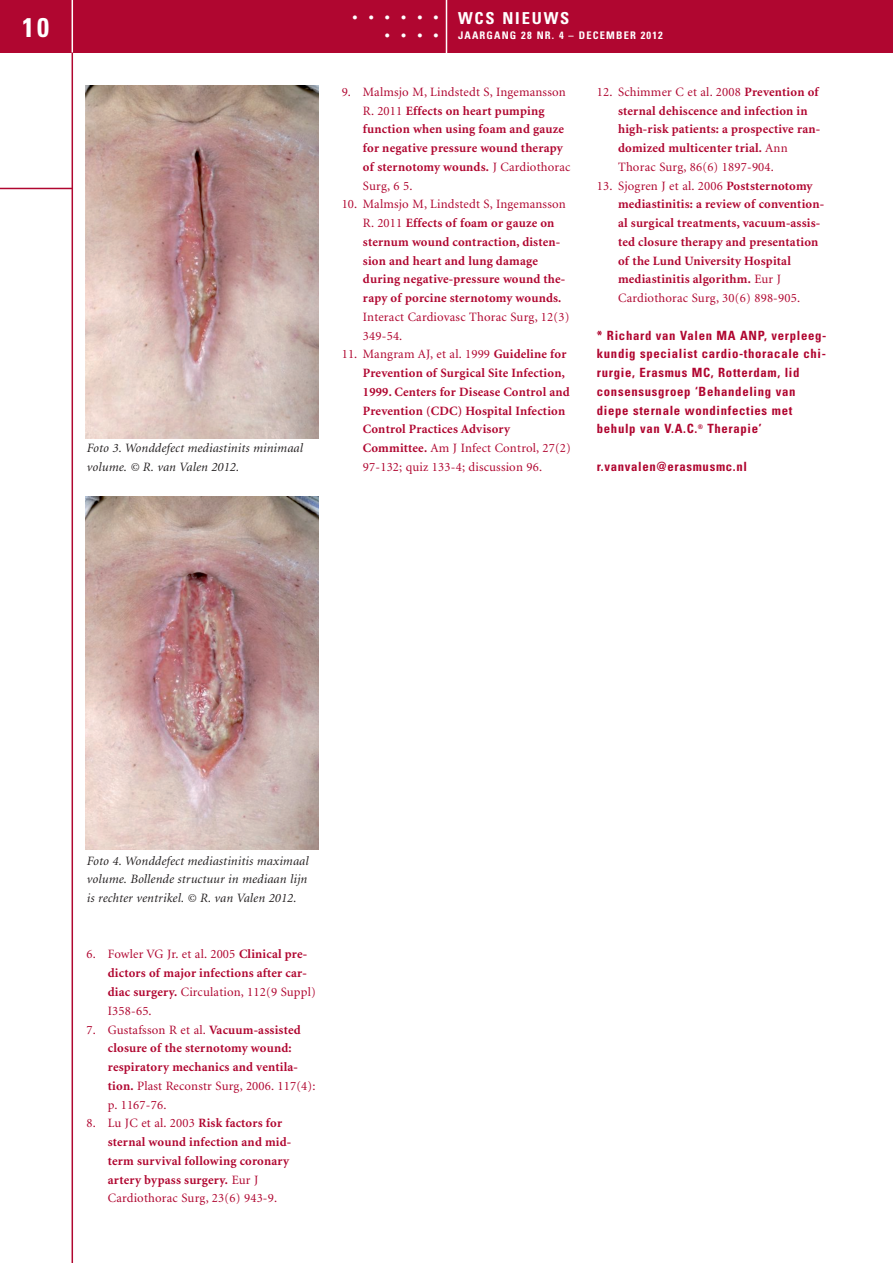
<style>
.page{position:relative;width:893px;height:1263px;background:#fff}
.page>*{position:absolute;margin:0;border:0;box-sizing:border-box;transform-origin:0 0}
.t1{font:36px "Times";color:#fff}
.t2{font:700 condensed 27px "Univers";color:#fff}
.t3{font:700 condensed 16.5px "Univers";letter-spacing:.11em;color:#fff}
.t4{font:700 12.75px/18.8px "Minion";letter-spacing:.015em;color:#b00630}
.t5{font:700 condensed 12.75px/18.8px "Univers";letter-spacing:.055em;color:#b00630}
.t6{font:italic 12.75px/18.8px "Minion";letter-spacing:.015em;color:#231f20}
.t7{font:12.75px/18.8px "Minion";letter-spacing:.015em;color:#b00630}
.t8{font:700 condensed 10.5px "Univers";letter-spacing:.11em;color:#fff}
.s1{font-weight:400}
</style>
<div class="page">
<hr style="left:72px;top:47px;width:1px;height:1216px;background:#b00630">
<div style="left:0;top:0;width:893px;height:53px;background:#b00630"></div>
<hr style="left:0;top:188px;width:72px;height:1px;background:#b00630">
<hr style="left:446px;top:0;width:1px;height:55px;background:#fff">
<hr style="left:72px;top:0;width:1px;height:53px;background:#fff">
<img style="left:85px;top:85px;width:234px;height:353px">
<img style="left:85px;top:496px;width:234px;height:353px">
<h2 class="t2" style="left:22px;top:17px;width:28px">10</h2>
<p class="t6" style="left:87px;top:440px;width:218px">Foto 3. Wonddefect mediastinits minimaal volume. © R. van Valen 2012.</p>
<h1 class="t1" style="left:349px;top:-15px;width:91px">......</h1>
<h1 class="t1" style="left:382px;top:3px;width:59px">....</h1>
<p class="t3" style="left:458px;top:12px;width:113px">WCS NIEUWS</p>
<p class="t8" style="left:458px;top:31px;width:206px">JAARGANG 28 NR. 4 – DECEMBER 2012</p>
<p class="t4" style="left:363px;top:84px;width:209px;text-indent:-21px"><span class="s1">9. Malmsjo M, Lindstedt S, Ingemansson<br>R. 2011</span> Effects on heart pumping function when using foam and gauze for negative pressure wound therapy of sternotomy wounds. <span class="s1">J Cardiothorac<br>Surg, 6 5.</span></p>
<p class="t4" style="left:363px;top:196px;width:204px;text-indent:-21px"><span class="s1">10. Malmsjo M, Lindstedt S, Ingemansson R. 2011</span> Effects of foam or gauze on sternum wound contraction, disten&shy;sion and heart and lung damage during negative-pressure wound the&shy;rapy of porcine sternotomy wounds.</p>
<p class="t7" style="left:363px;top:309px;width:208px">Interact Cardiovasc Thorac Surg, 12(3)<br>349-54.</p>
<p class="t4" style="left:363px;top:346px;width:210px;text-indent:-21px"><span class="s1">11. Mangram AJ, et al. 1999</span> Guideline for Prevention of Surgical Site Infection, 1999. Centers for Disease Control and Prevention (CDC) Hospital Infection Control Practices Advisory Committee. <span class="s1">Am J Infect Control, 27(2)<br>97-132; quiz 133-4; discussion 96.</span></p>
<p class="t4" style="left:618px;top:84px;width:204px;text-indent:-21px"><span class="s1">12. Schimmer C et al. 2008</span> Prevention of sternal dehiscence and infection in high-risk patients: a prospective ran&shy;domized multicenter trial. <span class="s1">Ann Thorac Surg, 86(6) 1897-904.</span></p>
<p class="t4" style="left:618px;top:177px;width:208px;text-indent:-21px"><span class="s1">13. Sjogren J et al. 2006</span> Poststernotomy mediastinitis: a review of convention&shy;al surgical treatments, vacuum-assis&shy;ted closure therapy and presentation of the Lund University Hospital mediastinitis algorithm. <span class="s1">Eur J Cardiothorac Surg, 30(6) 898-905.</span></p>
<p class="t5" style="left:597px;top:327px;width:231px">* Richard van Valen MA ANP, verpleeg&shy;kundig specialist cardio-thoracale chi&shy;rurgie, Erasmus MC, Rotterdam, lid consensusgroep ‘Behande ling van diepe sternale wondinfecties met behulp van V.A.C.<sup>®</sup> Therapie’</p>
<p class="t5" style="left:597px;top:458px;width:152px">r.vanvalen@erasmusmc.nl</p>
<p class="t6" style="left:87px;top:852px;width:223px">Foto 4. Wonddefect mediastinitis maximaal volume. Bollende structuur in mediaan lijn is rechter ventrikel. © R. van Valen 2012.</p>
<p class="t4" style="left:108px;top:946px;width:210px;text-indent:-21px"><span class="s1">6. Fowler VG Jr. et al. 2005</span> Clinical pre&shy;dictors of major infections after car&shy;diac surgery. <span class="s1">Circulation, 112(9 Suppl)<br>I358-65.</span></p>
<p class="t4" style="left:108px;top:1021px;width:209px;text-indent:-21px"><span class="s1">7. Gustafsson R et al.</span> Vacuum-assisted closure of the sternotomy wound: respiratory mechanics and ventila&shy;tion. <span class="s1">Plast Reconstr Surg, 2006. 117(4): p. 1167-76.</span></p>
<p class="t4" style="left:108px;top:1115px;width:185px;text-indent:-21px"><span class="s1">8. Lu JC et al. 2003</span> Risk factors for sternal wound infection and mid&shy;term survival following coronary artery bypass surgery. <span class="s1">Eur J<br>Cardiothorac Surg, 23(6) 943-9.</span></p>
</div>
